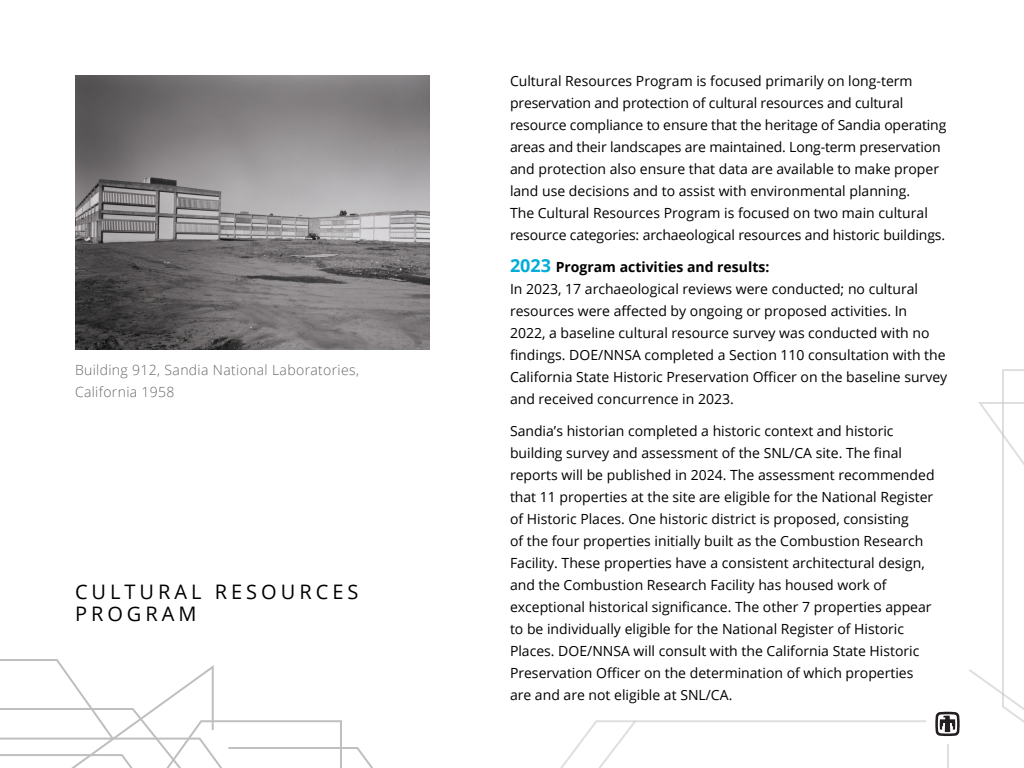
<style>
.page{position:relative;width:1024px;height:768px;background:#fff}
.page>*{position:absolute;margin:0;border:0;box-sizing:border-box;transform-origin:0 0}
.Heading{font:20px/22px "Open Sans";letter-spacing:.2em;color:#000}
.Copy{font:14px/22px "Open Sans";color:#000}
.t1{font:300 14px/22px "Open Sans";letter-spacing:.025em;color:#666}
.s1{font-weight:700;font-size:18px;color:#00acd9}
.s2{font-weight:700}
</style>
<div class="page">
<svg style="left:969px;top:369px;width:55px;height:354px"></svg>
<svg style="left:0;top:659px;width:373px;height:109px"></svg>
<svg style="left:560px;top:712px;width:400px;height:56px"></svg>
<img style="left:75px;top:75px;width:354px;height:274px">
<p class="t1" style="left:75px;top:358px;width:286px">Building 912, Sandia National Laboratories,<br>California 1958</p>
<p class="Heading" style="left:75px;top:580px;width:285px">CULTURAL RESOURCES<br>PROGRAM</p>
<p class="Copy" style="left:510px;top:69px;width:438px">Cultural Resources Program is focused primarily on long-term preservation and protection of cultural resources and cultural resource compliance to ensure that the heritage of Sandia operating areas and their landscapes are maintained. Long-term preservation and protection also ensure that data are available to make proper land use decisions and to assist with environmental planning.<br>The Cultural Resources Program is focused on two main cultural resource categories: archaeological resources and historic buildings.</p>
<p class="Copy" style="left:510px;top:255px;width:439px"><span class="s1">2023</span> <span class="s2">Program activities and results:<br></span>In 2023, 17 archaeological reviews were conducted; no cultural resources were affected by ongoing or proposed activities. In<br>2022, a baseline cultural resource survey was conducted with no findings. DOE/NNSA completed a Section 110 consultation with the California State Historic Preservation Officer on the baseline survey and received concurrence in 2023.</p>
<p class="Copy" style="left:510px;top:419px;width:426px">Sandia’s historian completed a historic context and historic building survey and assessment of the SNL/CA site. The final reports will be published in 2024. The assessment recommended that 11 properties at the site are eligible for the National Register of Historic Places. One historic district is proposed, consisting<br>of the four properties initially built as the Combustion Research Facility. These properties have a consistent architectural design, and the Combustion Research Facility has housed work of exceptional historical significance. The other 7 properties appear to be individually eligible for the National Register of Historic Places. DOE/NNSA will consult with the California State Historic Preservation Officer on the determination of which properties are and are not eligible at SNL/CA.</p>
</div>
